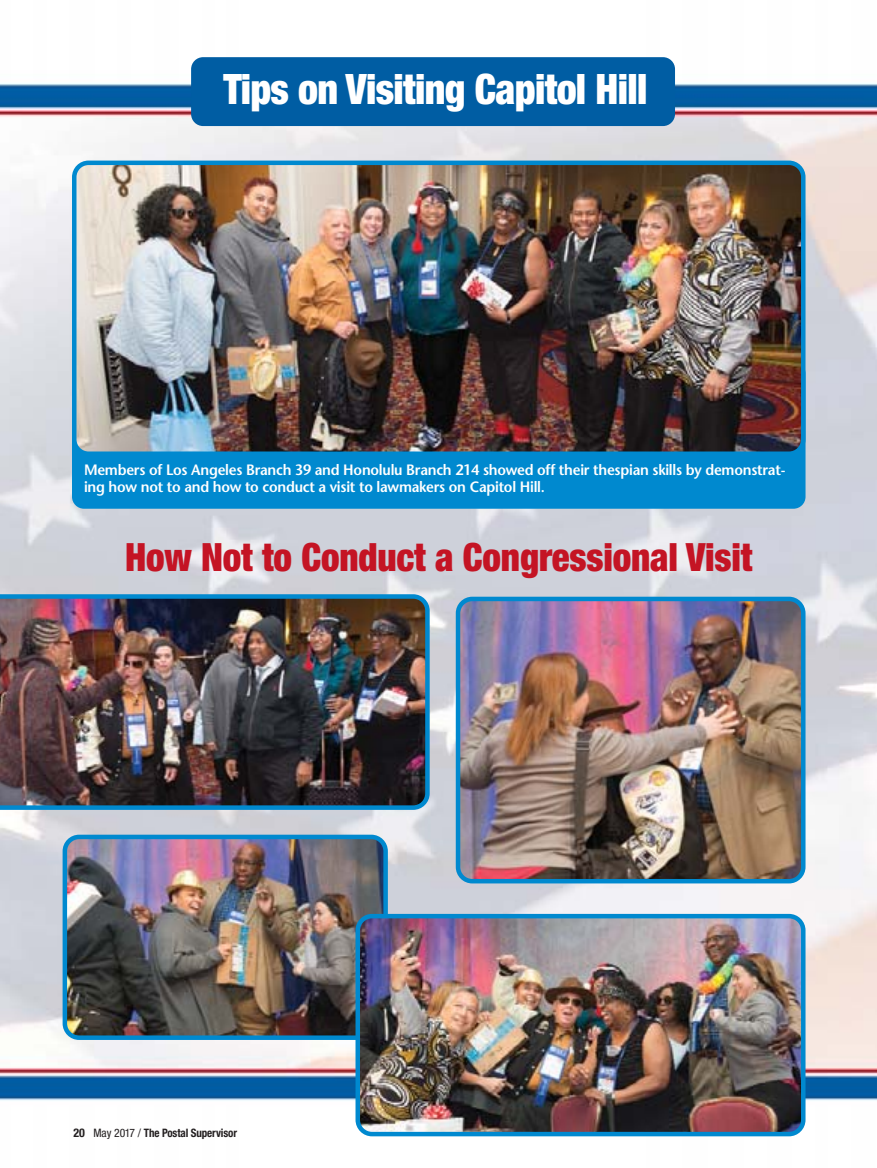
<style>
.page{position:relative;width:877px;height:1168px;background:#fff}
.page>*{position:absolute;margin:0;border:0;box-sizing:border-box;transform-origin:0 0}
.t1{font:900 condensed 42px "Helvetica Neue";letter-spacing:-.015em;color:#fff;scale:.95 1}
.t2{font:900 condensed 39px "Helvetica Neue";letter-spacing:-.005em;color:#c41424;scale:.95 1}
.t3{font:600 15px/17.2px "Stone Sans";letter-spacing:-.015em;color:#fff;scale:.95 1}
.t4{font:700 condensed 11.7px "Helvetica Neue";letter-spacing:-.01em;color:#231f20;scale:.95 1}
.s1{font-size:12px}
.s2{font-weight:400}
</style>
<div class="page">
<img style="left:0;top:57px;width:877px;height:1080px">
<img style="left:0;top:594px;width:430px;height:216px">
<img style="left:63px;top:834px;width:325px;height:206px">
<img style="left:356px;top:913px;width:450px;height:223px">
<div style="left:191px;top:57px;width:484px;height:69px;background:#005da3;border-radius:12px"></div>
<div style="left:72px;top:361px;width:734px;height:147px;background:#0089cf;border-radius:12px"></div>
<img style="left:72px;top:160px;width:734px;height:296px">
<img style="left:456px;top:596px;width:350px;height:287px">
<h1 class="t1" style="left:223px;top:74px;width:448px">Tips on Visiting Capitol Hill</h1>
<p class="t3" style="left:84px;top:462px;width:740px">Members of Los Angeles Branch 39 and Honolulu Branch 214 showed off their thespian skills by demonstrat&shy;ing how not to and how to conduct a visit to lawmakers on Capitol Hill.</p>
<h2 class="t2" style="left:125px;top:543px;width:662px">How Not to Conduct a Congressional Visit</h2>
<p class="t4" style="left:74px;top:1128px;width:174px"><span class="s1">20</span> <span class="s2">May 2017 /</span> The Postal Supervisor</p>
</div>
